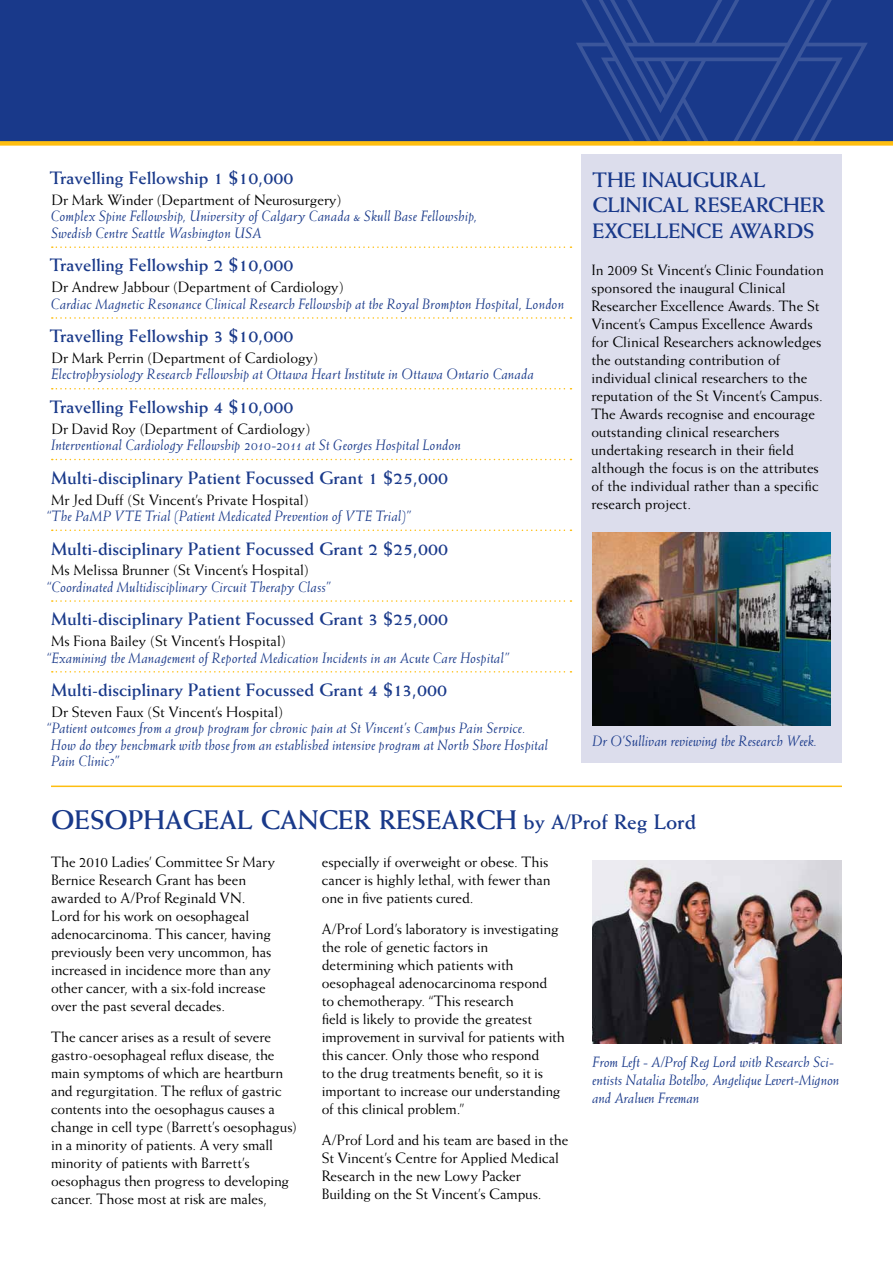
<style>
.page{position:relative;width:893px;height:1263px;background:#fff}
.page>*{position:absolute;margin:0;border:0;box-sizing:border-box;transform-origin:0 0}
.t1{font:700 27px "Weiss";color:#19398a}
.t2{font:700 21px/25.5px "Weiss";letter-spacing:.03em;color:#19398a}
.t3{font:700 21px "Weiss";letter-spacing:.155em;color:#19398a}
.t4{font:700 18px "Weiss";color:#19398a}
.t5{font:15px/18px "Weiss";color:#000}
.t6{font:italic 15px/16.5px "Weiss";letter-spacing:.005em;color:#19398a}
.s1{font-size:21px}
</style>
<div class="page">
<div style="left:0;top:0;width:893px;height:144px;background:#19398a"></div>
<div style="left:581px;top:154px;width:261px;height:609px;background:#dcddec"></div>
<img style="left:592px;top:532px;width:239px;height:193px">
<svg style="left:52px;top:246px;width:519px;height:2px"></svg>
<svg style="left:52px;top:317px;width:519px;height:2px"></svg>
<svg style="left:52px;top:388px;width:519px;height:1px"></svg>
<svg style="left:52px;top:459px;width:519px;height:1px"></svg>
<svg style="left:52px;top:529px;width:519px;height:2px"></svg>
<svg style="left:52px;top:600px;width:519px;height:2px"></svg>
<svg style="left:52px;top:671px;width:519px;height:1px"></svg>
<img style="left:592px;top:860px;width:250px;height:184px">
<hr style="left:51px;top:785px;width:791px;height:2px;background:#febe10">
<svg style="left:576px;top:0;width:291px;height:141px"></svg>
<div style="left:0;top:141px;width:893px;height:5px;background:#febe10"></div>
<p class="t4" style="left:50px;top:167px;width:245px">Travelling Fellowship 1 $10,000</p>
<p class="t5" style="left:52px;top:191px;width:291px">Dr Mark Winder (Department of Neurosurgery)</p>
<p class="t6" style="left:51px;top:208px;width:428px">Complex Spine Fellowship, University of Calgary Canada &amp; Skull Base Fellowship,<br>Swedish Centre Seattle Washington USA</p>
<p class="t4" style="left:50px;top:255px;width:245px">Travelling Fellowship 2 $10,000</p>
<p class="t5" style="left:52px;top:278px;width:294px">Dr Andrew Jabbour (Department of Cardiology)</p>
<p class="t6" style="left:51px;top:295px;width:515px">Cardiac Magnetic Resonance Clinical Research Fellowship at the Royal Brompton Hospital, London</p>
<p class="t4" style="left:50px;top:325px;width:245px">Travelling Fellowship 3 $10,000</p>
<p class="t5" style="left:52px;top:349px;width:268px">Dr Mark Perrin (Department of Cardiology)</p>
<p class="t6" style="left:52px;top:366px;width:484px">Electrophysiology Research Fellowship at Ottawa Heart Institute in Ottawa Ontario Canada</p>
<p class="t4" style="left:50px;top:396px;width:245px">Travelling Fellowship 4 $10,000</p>
<p class="t5" style="left:52px;top:419px;width:260px">Dr David Roy (Department of Cardiology)</p>
<p class="t6" style="left:51px;top:437px;width:412px">Interventional Cardiology Fellowship 2010-2011 at St Georges Hospital London</p>
<p class="t4" style="left:51px;top:467px;width:398px">Multi-disciplinary Patient Focussed Grant 1 $25,000</p>
<p class="t5" style="left:51px;top:490px;width:259px">Mr Jed Duff (St Vincent’s Private Hospital)</p>
<p class="t6" style="left:46px;top:507px;width:366px">“The PaMP VTE Trial (Patient Medicated Prevention of VTE Trial)”</p>
<p class="t4" style="left:51px;top:538px;width:398px">Multi-disciplinary Patient Focussed Grant 2 $25,000</p>
<p class="t5" style="left:51px;top:561px;width:259px">Ms Melissa Brunner (St Vincent’s Hospital)</p>
<p class="t6" style="left:46px;top:578px;width:286px">“Coordinated Multidisciplinary Circuit Therapy Class”</p>
<p class="t4" style="left:51px;top:608px;width:398px">Multi-disciplinary Patient Focussed Grant 3 $25,000</p>
<p class="t5" style="left:51px;top:632px;width:236px">Ms Fiona Bailey (St Vincent’s Hospital)</p>
<p class="t6" style="left:46px;top:649px;width:464px">“Examining the Management of Reported Medication Incidents in an Acute Care Hospital”</p>
<p class="t4" style="left:51px;top:679px;width:397px">Multi-disciplinary Patient Focussed Grant 4 $13,000</p>
<p class="t5" style="left:52px;top:702px;width:233px">Dr Steven Faux (St Vincent’s Hospital)</p>
<p class="t6" style="left:51px;top:720px;width:498px;text-indent:-5px">“Patient outcomes from a group program for chronic pain at St Vincent’s Campus Pain Service.<br>How do they benchmark with those from an established intensive program at North Shore Hospital<br>Pain Clinic?”</p>
<h2 class="t2" style="left:592px;top:166px;width:168px">The Inaugural<br>Clinical Rese</h2>
<h2 class="t2" style="left:742px;top:192px;width:41px">arche</h2>
<h2 class="t2" style="left:812px;top:192px;width:15px">r</h2>
<h2 class="t3" style="left:592px;top:218px;width:209px">Excellence Awards</h2>
<p class="t5" style="left:591px;top:260px;width:234px">In 2009 St Vincent’s Clinic Foundation sponsored the inaugural Clinical Researcher Excellence Awards. The St Vincent’s Campus Excellence Awards for Clinical Researchers acknowledges the outstanding contribution of individual clinical researchers to the reputation of the St Vincent’s Campus.<br>The Awards recognise and encourage outstanding clinical researchers undertaking research in their field although the focus is on the attributes of the individual rather than a specific research project.</p>
<p class="t6" style="left:592px;top:733px;width:226px">Dr O’Sullivan reviewing the Research Week.</p>
<h1 class="t1" style="left:51px;top:804px;width:646px">OESOPHAGEAL CANCER RESEARCH <span class="s1">by A/Prof Reg Lord</span></h1>
<p class="t5" style="left:51px;top:853px;width:226px">The 2010 Ladies’ Committee Sr Mary Bernice Research Grant has been awarded to A/Prof Reginald VN.<br>Lord for his work on oesophageal adenocarcinoma. This cancer, having previously been very uncommon, has increased in incidence more than any other cancer, with a six-fold increase over the past several decades.</p>
<p class="t5" style="left:51px;top:1028px;width:247px">The cancer arises as a result of severe gastro-oesophageal reflux disease, the main symptoms of which are heartburn and regurgitation. The reflux of gastric contents into the oesophagus causes a change in cell type (Barrett’s oesophagus) in a minority of patients. A very small minority of patients with Barrett’s oesophagus then progress to developing cancer. Those most at risk are males,</p>
<p class="t5" style="left:322px;top:853px;width:230px">especially if overweight or obese. This cancer is highly lethal, with fewer than one in five patients cured.</p>
<p class="t5" style="left:322px;top:920px;width:245px">A/Prof Lord’s laboratory is investigating the role of genetic factors in<br>determining which patients with oesophageal adenocarcinoma respond<br>to chemotherapy. “This research<br>field is likely to provide the greatest improvement in survival for patients with this cancer. Only those who respond<br>to the drug treatments benefit, so it is important to increase our understanding of this clinical problem.”</p>
<p class="t5" style="left:322px;top:1130px;width:248px">A/Prof Lord and his team are based in the St Vincent’s Centre for Applied Medical Research in the new Lowy Packer Building on the St Vincent’s Campus.</p>
<p class="t6" style="left:592px;top:1053px;width:249px;line-height:18px">From Left - A/Prof Reg Lord with Research Sci&shy;entists Natalia Botelho, Angelique Levert-Mignon and Araluen Freeman</p>
</div>
